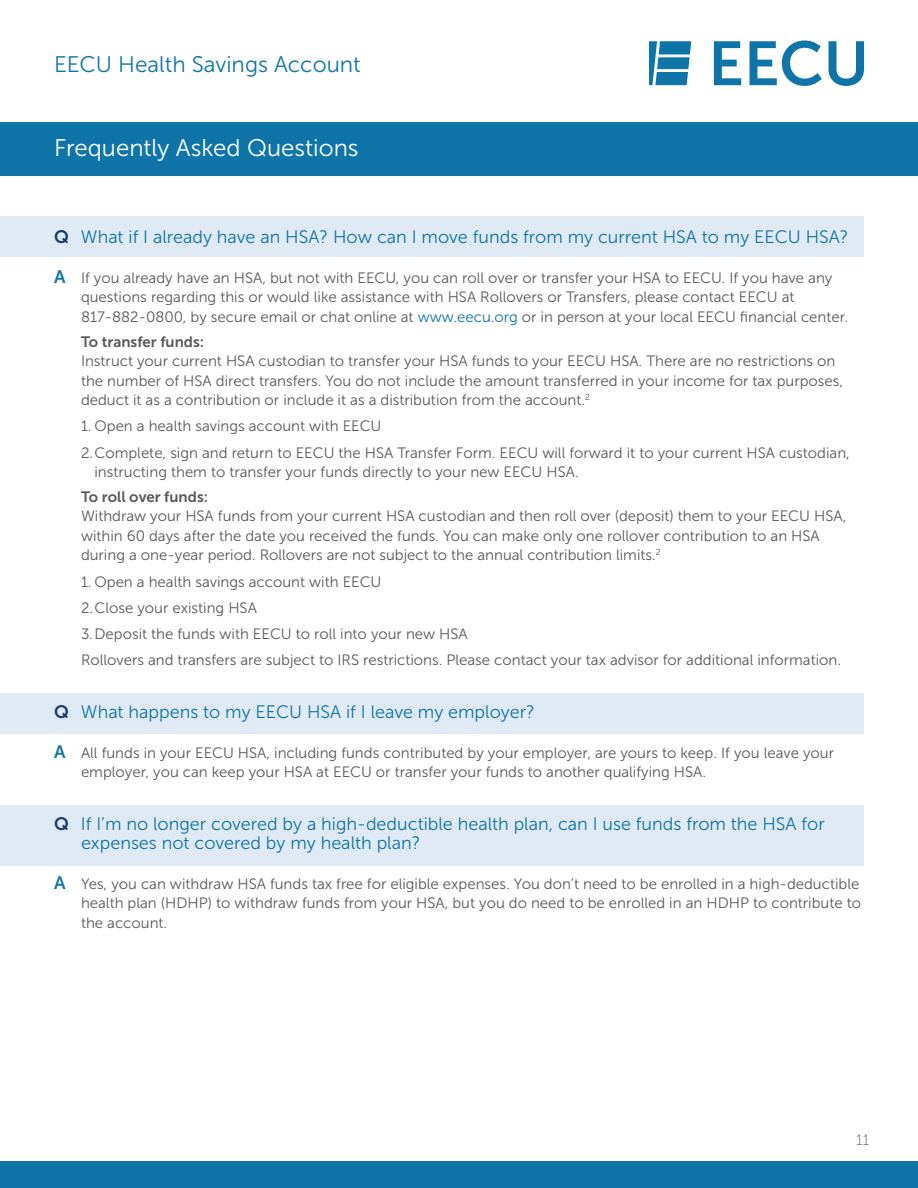
<style>
.page{position:relative;width:918px;height:1188px;background:#fff}
.page>*{position:absolute;margin:0;border:0;box-sizing:border-box;transform-origin:0 0}
.Subheads_Large{font:24px "Museo Sans 300";color:#fff}
.t1{font:22.5px "Museo Sans 300";color:#0f75a9}
.Subheads{font:18px/19.5px "Museo Sans 300";color:#0f75a9}
.Body_copy{font:15px/19.5px "Museo Sans 300";color:#57585a}
.t2{font:15px "Museo Sans 100";color:#57585a}
.s1{font-family:"Museo Sans 700";color:#163d6f}
.s2{font-family:"Museo Sans 700";font-size:18px;color:#0f75a9}
.s3{color:#0f75a9}
.s4{font-family:"Museo Sans 700"}
</style>
<div class="page">
<div style="left:0;top:694px;width:864px;height:40px;background:#e0eaf4"></div>
<div style="left:0;top:806px;width:864px;height:60px;background:#e0eaf4"></div>
<div style="left:0;top:216px;width:864px;height:40px;background:#e0eaf4"></div>
<div style="left:0;top:1161px;width:918px;height:27px;background:#0f75a9"></div>
<div style="left:0;top:122px;width:918px;height:54px;background:#0f75a9"></div>
<svg style="left:649px;top:41px;width:42px;height:44px"></svg>
<svg style="left:714px;top:41px;width:27px;height:44px"></svg>
<svg style="left:749px;top:41px;width:73px;height:45px"></svg>
<svg style="left:829px;top:41px;width:35px;height:45px"></svg>
<p class="t1" style="left:54px;top:52px;width:308px">EECU Health Savings Account</p>
<p class="Subheads_Large" style="left:54px;top:135px;width:306px">Frequently Asked Questions</p>
<p class="Subheads" style="left:54px;top:227px;width:796px"><span class="s1">Q</span> What if I already have an HSA? How can I move funds from my current HSA to my EECU HSA?</p>
<p class="Body_copy" style="left:81px;top:268px;width:769px;text-indent:-27px"><span class="s2">A</span> If you already have an HSA, but not with EECU, you can roll over or transfer your HSA to EECU. If you have any questions regarding this or would like assistance with HSA Rollovers or Transfers, please contact EECU at<br>817-882-0800, by secure email or chat online at <span class="s3">www.eecu.org</span> or in person at your local EECU financial center.</p>
<p class="Body_copy" style="left:81px;top:332px;width:764px"><span class="s4">To transfer funds:<br></span>Instruct your current HSA custodian to transfer your HSA funds to your EECU HSA. There are no restrictions on the number of HSA direct transfers. You do not include the amount transferred in your income for tax purposes, deduct it as a contribution or include it as a distribution from the account.<sup>2</sup></p>
<p class="Body_copy" style="left:81px;top:416px;width:302px">1. Open a health savings account with EECU</p>
<p class="Body_copy" style="left:94px;top:443px;width:757px;text-indent:-14px">2.Complete, sign and return to EECU the HSA Transfer Form. EECU will forward it to your current HSA custodian, instructing them to transfer your funds directly to your new EECU HSA.</p>
<p class="Body_copy" style="left:81px;top:487px;width:767px"><span class="s4">To roll over funds:<br></span>Withdraw your HSA funds from your current HSA custodian and then roll over (deposit) them to your EECU HSA, within 60 days after the date you received the funds. You can make only one rollover contribution to an HSA during a one-year period. Rollovers are not subject to the annual contribution limits.<sup>2</sup></p>
<p class="Body_copy" style="left:81px;top:572px;width:302px">1. Open a health savings account with EECU</p>
<p class="Body_copy" style="left:81px;top:598px;width:177px">2.Close your existing HSA</p>
<p class="Body_copy" style="left:81px;top:624px;width:388px">3.Deposit the funds with EECU to roll into your new HSA</p>
<p class="Body_copy" style="left:81px;top:650px;width:762px">Rollovers and transfers are subject to IRS restrictions. Please contact your tax advisor for additional information.</p>
<p class="Subheads" style="left:54px;top:702px;width:482px"><span class="s1">Q</span> What happens to my EECU HSA if I leave my employer?</p>
<p class="Body_copy" style="left:81px;top:743px;width:755px;text-indent:-27px"><span class="s2">A</span> All funds in your EECU HSA, including funds contributed by your employer, are yours to keep. If you leave your employer, you can keep your HSA at EECU or transfer your funds to another qualifying HSA.</p>
<p class="Subheads" style="left:81px;top:814px;width:745px;text-indent:-27px"><span class="s1">Q</span> If I’m no longer covered by a high-deductible health plan, can I use funds from the HSA for expenses not covered by my health plan?</p>
<p class="Body_copy" style="left:81px;top:874px;width:782px;text-align:justify;text-indent:-27px"><span class="s2">A</span> Yes, you can withdraw HSA funds tax free for eligible expenses. You don’t need to be enrolled in a high-deductible health plan (HDHP) to withdraw funds from your HSA, but you do need to be enrolled in an HDHP to contribute to the account.</p>
<p class="t2" style="left:856px;top:1132px;width:15px">11</p>
</div>
